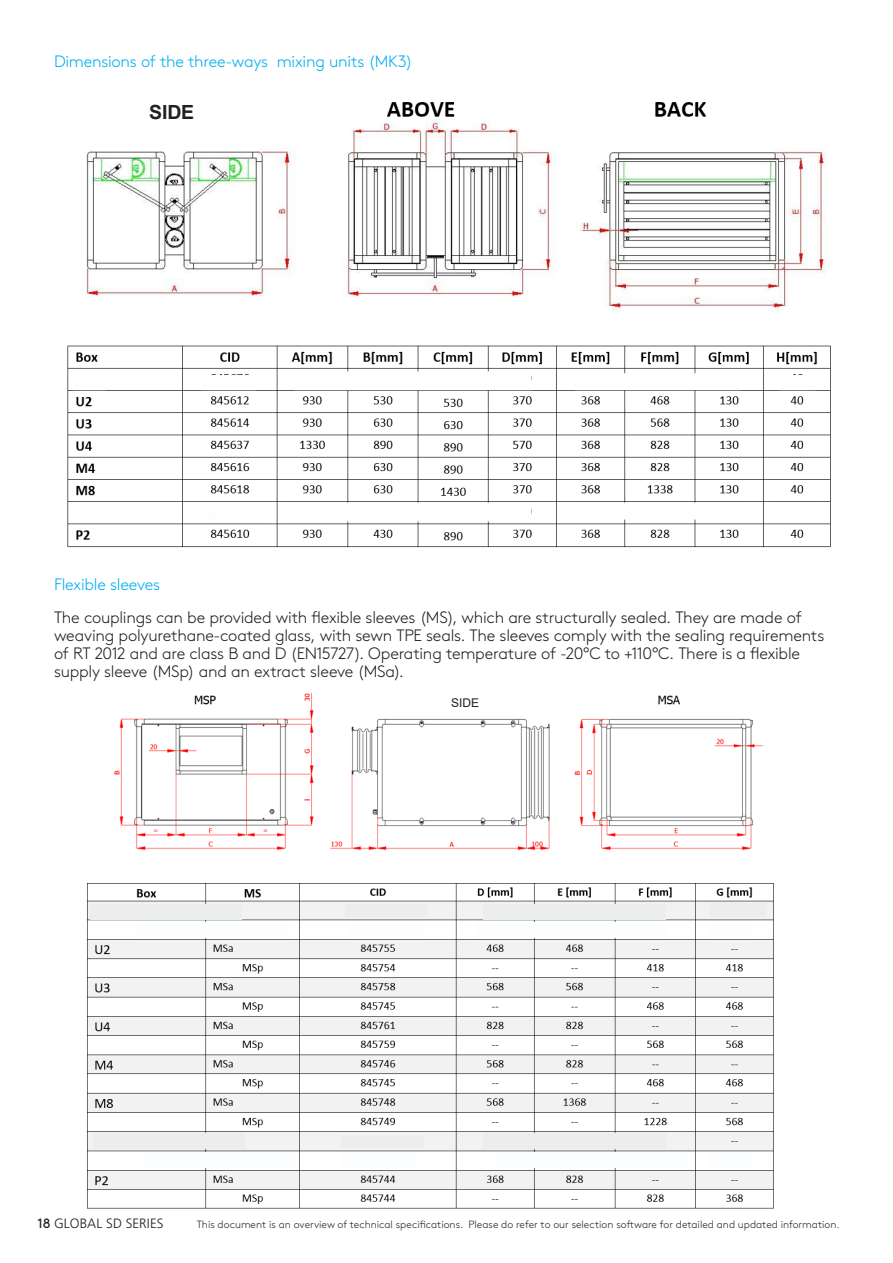
<style>
.page{position:relative;width:893px;height:1263px;background:#fff}
.page>*{position:absolute;margin:0;border:0;box-sizing:border-box;transform-origin:0 0}
.Body_global{font:700 19.5px "Arial";color:#231f20}
.Body_global-2{font:300 16.5px/18px "Swegon Brown";letter-spacing:-.02em;color:#231f20}
.Body_global-3{font:300 16.5px "Swegon Brown";letter-spacing:-.015em;color:#00aeef}
.t1{font:300 13.5px "Frutiger LT Std";letter-spacing:.005em;color:#231f20}
.Body_global-4{font:12px "Arial";color:#231f20}
.t2{font:300 10.5px "Swegon Brown";color:#231f20}
.s1{font-family:"Swegon Brown";font-weight:400}
</style>
<div class="page">
<img style="left:84px;top:102px;width:742px;height:211px">
<img style="left:67px;top:345px;width:764px;height:203px">
<img style="left:87px;top:883px;width:687px;height:326px">
<img style="left:114px;top:692px;width:649px;height:158px">
<div style="left:123px;top:100px;width:97px;height:23px;background:#fff"></div>
<div style="left:417px;top:691px;width:97px;height:23px;background:#fff"></div>
<div style="left:73px;top:371px;width:33px;height:19px;background:#fffefc"></div>
<div style="left:71px;top:507px;width:39px;height:12px;background:#fffefc"></div>
<div style="left:201px;top:375px;width:55px;height:15px;background:#fffefc"></div>
<div style="left:210px;top:505px;width:56px;height:15px;background:#fffefc"></div>
<div style="left:293px;top:371px;width:238px;height:19px;background:#fffefc"></div>
<div style="left:575px;top:373px;width:166px;height:17px;background:#fffefc"></div>
<div style="left:779px;top:375px;width:36px;height:15px;background:#fffefc"></div>
<div style="left:779px;top:503px;width:36px;height:16px;background:#fffefc"></div>
<div style="left:575px;top:503px;width:166px;height:17px;background:#fffefc"></div>
<div style="left:293px;top:503px;width:238px;height:18px;background:#fffefc"></div>
<div style="left:90px;top:904px;width:152px;height:15px;background:#eceded"></div>
<div style="left:345px;top:904px;width:83px;height:13px;background:#eceded"></div>
<div style="left:483px;top:904px;width:183px;height:15px;background:#eceded"></div>
<div style="left:710px;top:903px;width:55px;height:14px;background:#eceded"></div>
<div style="left:136px;top:923px;width:151px;height:15px;background:#fbfdfe"></div>
<div style="left:350px;top:923px;width:73px;height:15px;background:#fbfdfe"></div>
<div style="left:477px;top:923px;width:189px;height:15px;background:#fbfdfe"></div>
<div style="left:710px;top:923px;width:43px;height:15px;background:#fbfdfe"></div>
<div style="left:94px;top:1134px;width:151px;height:15px;background:#eceded"></div>
<div style="left:341px;top:1135px;width:82px;height:12px;background:#eceded"></div>
<div style="left:483px;top:1134px;width:183px;height:15px;background:#eceded"></div>
<div style="left:145px;top:1152px;width:151px;height:15px;background:#fbfdfe"></div>
<div style="left:341px;top:1152px;width:74px;height:15px;background:#fbfdfe"></div>
<div style="left:497px;top:1152px;width:190px;height:15px;background:#fbfdfe"></div>
<div style="left:710px;top:1153px;width:43px;height:14px;background:#fbfdfe"></div>
<p class="Body_global-3" style="left:54px;top:50px;width:360px">Dimensions of the three-ways mixing units (MK3)</p>
<p class="Body_global" style="left:149px;top:98px;width:47px">SIDE</p>
<p class="Body_global-3" style="left:54px;top:572px;width:108px">Flexible sleeves</p>
<p class="Body_global-2" style="left:54px;top:607px;width:772px">The couplings can be provided with flexible sleeves (MS), which are structurally sealed. They are made of weaving polyurethane-coated glass, with sewn TPE seals. The sleeves comply with the sealing requirements of RT 2012 and are class B and D (EN15727). Operating temperature of -20°C to +110°C. There is a flexible supply sleeve (MSp) and an extract sleeve (MSa).</p>
<p class="Body_global-4" style="left:451px;top:694px;width:30px">SIDE</p>
<p class="t1" style="left:38px;top:1216px;width:128px"><span class="s1">18</span> GLOBAL SD SERIES</p>
<p class="t2" style="left:197px;top:1217px;width:645px">This document is an overview of technical specifications. Please do refer to our selection software for detailed and updated information.</p>
</div>
